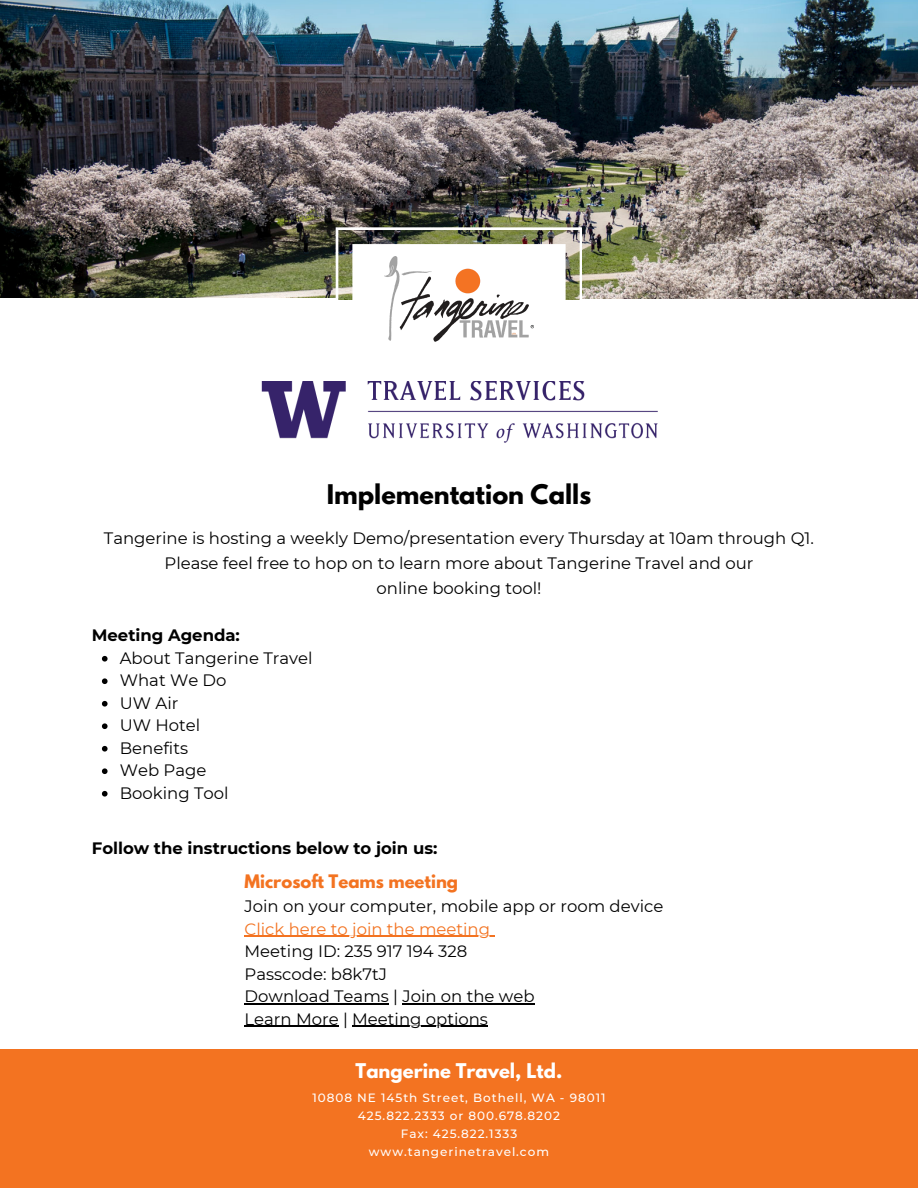
<style>
.page{position:relative;width:918px;height:1188px;background:#fff}
.page>*{position:absolute;margin:0;border:0;box-sizing:border-box;transform-origin:0 0}
.t1{font:700 24px "League Spartan";color:#000}
.t2{font:700 18px "League Spartan";color:#fff}
.t3{font:16.5px/22.5px "Montserrat";color:#000}
.t4{font:700 16.5px "Montserrat";color:#000}
.t5{font:500 12px "Montserrat";letter-spacing:.08em;color:#fff}
.s1{font-family:"League Spartan";font-weight:700;color:#f37321}
.s2{color:#f37321}
</style>
<div class="page">
<img style="left:0;top:0;width:918px;height:299px">
<img style="left:336px;top:227px;width:246px;height:73px">
<img style="left:384px;top:256px;width:150px;height:86px">
<div style="left:0;top:1049px;width:918px;height:139px;background:#f37321"></div>
<img style="left:261px;top:382px;width:396px;height:61px">
<hr style="left:245px;top:936px;width:245px;height:1px;background:#f37321">
<hr style="left:245px;top:1003px;width:144px;height:2px;background:#000">
<hr style="left:402px;top:1003px;width:133px;height:2px;background:#000">
<hr style="left:245px;top:1026px;width:94px;height:1px;background:#000">
<hr style="left:352px;top:1026px;width:136px;height:1px;background:#000">
<svg style="left:102px;top:656px;width:6px;height:6px"></svg>
<svg style="left:102px;top:678px;width:6px;height:6px"></svg>
<svg style="left:102px;top:701px;width:6px;height:6px"></svg>
<svg style="left:102px;top:723px;width:6px;height:6px"></svg>
<svg style="left:102px;top:746px;width:6px;height:6px"></svg>
<svg style="left:102px;top:768px;width:6px;height:6px"></svg>
<svg style="left:102px;top:791px;width:6px;height:6px"></svg>
<p class="t1" style="left:327px;top:482px;width:266px">Implementation Calls</p>
<p class="t3" style="left:104px;top:526px;width:712px;line-height:24.8px;text-align:center">Tangerine is hosting a weekly Demo/presentation every Thursday at 10am through Q1.<br>Please feel free to hop on to learn more about Tangerine Travel and our<br>online booking tool!</p>
<h3 class="t4" style="left:92px;top:625px;width:150px">Meeting Agenda:</h3>
<h2 class="t3" style="left:120px;top:647px;width:194px">About Tangerine Travel</h2>
<p class="t3" style="left:120px;top:669px;width:108px">What We Do</p>
<p class="t3" style="left:120px;top:692px;width:60px">UW Air</p>
<p class="t3" style="left:120px;top:714px;width:82px">UW Hotel</p>
<p class="t3" style="left:120px;top:737px;width:110px">Benefits<br>Web Page<br>Booking Tool</p>
<h2 class="t4" style="left:92px;top:838px;width:347px">Follow the instructions below to join us:</h2>
<p class="t3" style="left:245px;top:869px;width:420px;line-height:24.8px"><span class="s1">Microsoft Teams meeting<br></span>Join on your computer, mobile app or room device</p>
<p class="t3" style="left:245px;top:918px;width:291px"><span class="s2">Click here to join the meeting<br></span>Meeting ID: 235 917 194 328<br>Passcode: b8k7tJ<br>Download Teams | Join on the web<br>Learn More | Meeting options</p>
<p class="t2" style="left:356px;top:1062px;width:208px">Tangerine Travel, Ltd.</p>
<p class="t5" style="left:312px;top:1090px;width:295px">10808 NE 145th Street, Bothell, WA - 98011</p>
<h1 class="t5" style="left:358px;top:1108px;width:204px">425.822.2333 or 800.678.8202</h1>
<h3 class="t5" style="left:401px;top:1126px;width:118px">Fax: 425.822.1333</h3>
<h2 class="t5" style="left:369px;top:1144px;width:182px">www.tangerinetravel.com</h2>
</div>
